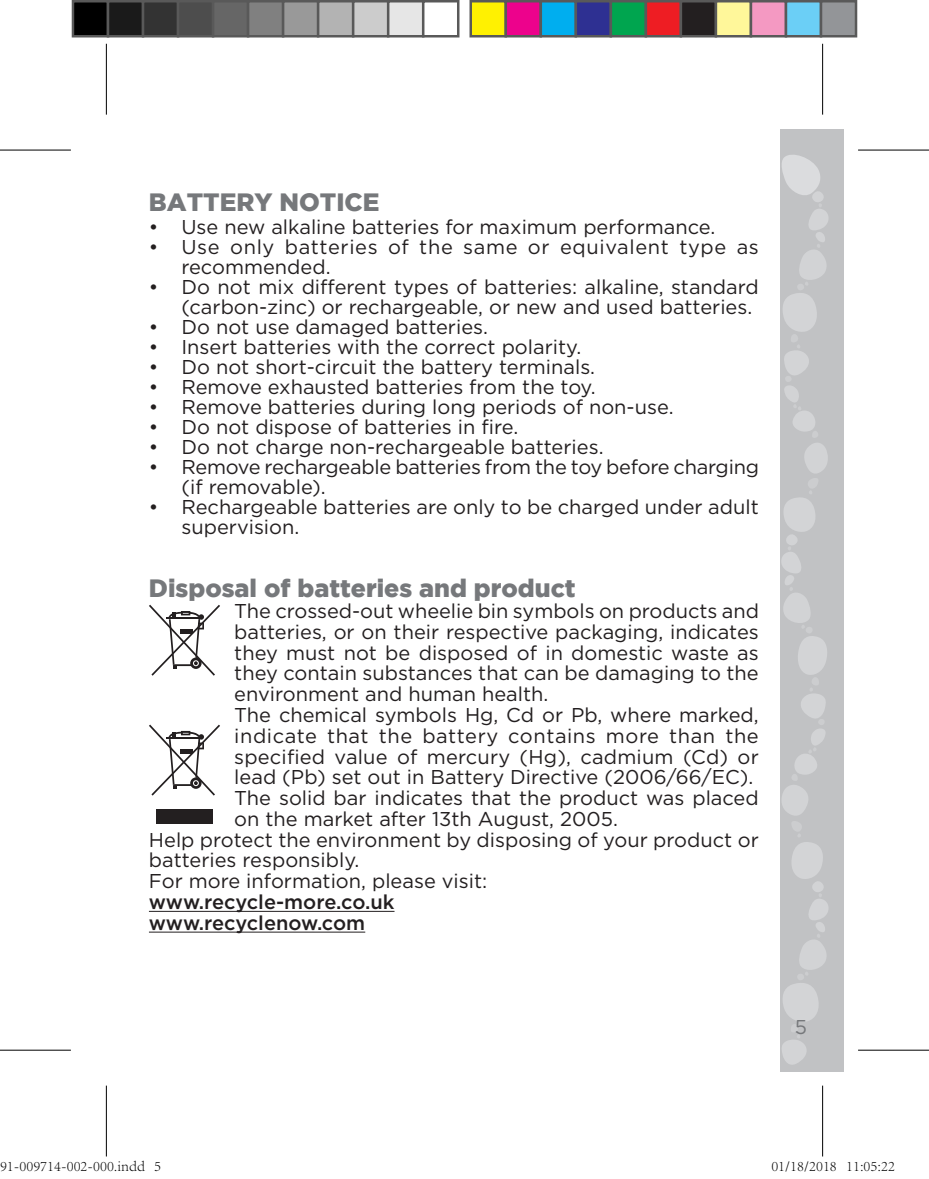
<style>
.page{position:relative;width:929px;height:1179px;background:#fff}
.page>*{position:absolute;margin:0;border:0;box-sizing:border-box;transform-origin:0 0}
.t1{font:900 25px "Gotham";color:#76787b}
.t2{font:20px/20px "Gotham";color:#231f20}
.t3{font:20px "Gotham";color:#231f20}
.t4{font:20px/20px "Gotham";letter-spacing:.035em;color:#231f20}
.t5{font:20px "Gotham";letter-spacing:.03em;color:#231f20}
.t6{font:500 20px/20.8px "Gotham HTF";letter-spacing:-.005em;color:#231f20}
.t7{font:20px "Gotham";color:#76787b}
.t8{font:300 15px "Adobe Song Std";color:#000}
</style>
<div class="page">
<div style="left:780px;top:129px;width:64px;height:942px;background:#c1c2c4"></div>
<svg style="left:781px;top:155px;width:47px;height:910px"></svg>
<hr style="left:149px;top:911px;width:245px;height:1px;background:#231f20">
<hr style="left:149px;top:932px;width:216px;height:1px;background:#231f20">
<svg style="left:149px;top:605px;width:71px;height:71px"></svg>
<div style="left:156px;top:810px;width:57px;height:14px;background:#231f20"></div>
<svg style="left:149px;top:725px;width:71px;height:71px"></svg>
<svg style="left:0;top:149px;width:71px;height:1px"></svg>
<svg style="left:858px;top:149px;width:70px;height:1px"></svg>
<svg style="left:0;top:1049px;width:71px;height:1px"></svg>
<svg style="left:858px;top:1049px;width:70px;height:1px"></svg>
<svg style="left:823px;top:44px;width:1px;height:71px"></svg>
<svg style="left:823px;top:1085px;width:1px;height:71px"></svg>
<hr style="left:0;top:150px;width:71px;height:1px;background:#000">
<hr style="left:857px;top:150px;width:71px;height:1px;background:#000">
<hr style="left:0;top:1050px;width:71px;height:1px;background:#000">
<hr style="left:857px;top:1050px;width:71px;height:1px;background:#000">
<hr style="left:106px;top:44px;width:1px;height:71px;background:#000">
<hr style="left:106px;top:1085px;width:1px;height:71px;background:#000">
<hr style="left:822px;top:44px;width:1px;height:71px;background:#000">
<hr style="left:822px;top:1085px;width:1px;height:71px;background:#000">
<div style="left:73px;top:1px;width:35px;height:35px;background:#000"></div>
<div style="left:72px;top:0;width:37px;height:37px;border:2px solid #595959"></div>
<div style="left:108px;top:1px;width:35px;height:35px;background:#1a1a1a"></div>
<div style="left:107px;top:0;width:37px;height:37px;border:2px solid #595959"></div>
<div style="left:143px;top:1px;width:35px;height:35px;background:#333"></div>
<div style="left:142px;top:0;width:37px;height:37px;border:2px solid #595959"></div>
<div style="left:178px;top:1px;width:35px;height:35px;background:#4d4d4d"></div>
<div style="left:177px;top:0;width:37px;height:37px;border:2px solid #595959"></div>
<div style="left:213px;top:1px;width:35px;height:35px;background:#666"></div>
<div style="left:212px;top:0;width:37px;height:37px;border:2px solid #595959"></div>
<div style="left:248px;top:1px;width:35px;height:35px;background:#808080"></div>
<div style="left:247px;top:0;width:37px;height:37px;border:2px solid #595959"></div>
<div style="left:283px;top:1px;width:35px;height:35px;background:#999"></div>
<div style="left:282px;top:0;width:37px;height:37px;border:2px solid #595959"></div>
<div style="left:318px;top:1px;width:35px;height:35px;background:#b3b3b3"></div>
<div style="left:317px;top:0;width:37px;height:37px;border:2px solid #595959"></div>
<div style="left:353px;top:1px;width:35px;height:35px;background:#ccc"></div>
<div style="left:352px;top:0;width:37px;height:37px;border:2px solid #595959"></div>
<div style="left:388px;top:1px;width:35px;height:35px;background:#e6e6e6"></div>
<div style="left:387px;top:0;width:37px;height:37px;border:2px solid #595959"></div>
<div style="left:422px;top:0;width:37px;height:37px;border:2px solid #595959"></div>
<div style="left:470px;top:1px;width:35px;height:35px;background:#fff101"></div>
<div style="left:469px;top:0;width:38px;height:37px;border:2px solid #595959"></div>
<div style="left:505px;top:1px;width:35px;height:35px;background:#ed028c"></div>
<div style="left:504px;top:0;width:38px;height:37px;border:2px solid #595959"></div>
<div style="left:540px;top:1px;width:35px;height:35px;background:#00aeef"></div>
<div style="left:539px;top:0;width:38px;height:37px;border:2px solid #595959"></div>
<div style="left:575px;top:1px;width:35px;height:35px;background:#2e3092"></div>
<div style="left:574px;top:0;width:38px;height:37px;border:2px solid #595959"></div>
<div style="left:610px;top:1px;width:35px;height:35px;background:#00a54f"></div>
<div style="left:609px;top:0;width:38px;height:37px;border:2px solid #595959"></div>
<div style="left:645px;top:1px;width:35px;height:35px;background:#ee1d23"></div>
<div style="left:644px;top:0;width:38px;height:37px;border:2px solid #595959"></div>
<div style="left:680px;top:1px;width:35px;height:35px;background:#231f20"></div>
<div style="left:679px;top:0;width:38px;height:37px;border:2px solid #595959"></div>
<div style="left:715px;top:1px;width:35px;height:35px;background:#fff79a"></div>
<div style="left:714px;top:0;width:38px;height:37px;border:2px solid #595959"></div>
<div style="left:750px;top:1px;width:35px;height:35px;background:#f499c2"></div>
<div style="left:749px;top:0;width:38px;height:37px;border:2px solid #595959"></div>
<div style="left:785px;top:1px;width:35px;height:35px;background:#6bcff6"></div>
<div style="left:784px;top:0;width:38px;height:37px;border:2px solid #595959"></div>
<div style="left:820px;top:1px;width:35px;height:35px;background:#939598"></div>
<div style="left:819px;top:0;width:38px;height:37px;border:2px solid #595959"></div>
<div style="left:20px;top:1162px;width:5px;height:10px;border:1px solid #fff;border-radius:50%"></div>
<div style="left:20px;top:1162px;width:6px;height:10px;border:1px solid #fff;border-radius:50%"></div>
<div style="left:27px;top:1162px;width:5px;height:10px;border:1px solid #fff;border-radius:50%"></div>
<div style="left:26px;top:1162px;width:7px;height:10px;border:1px solid #fff;border-radius:50%"></div>
<div style="left:68px;top:1162px;width:5px;height:10px;border:1px solid #fff;border-radius:50%"></div>
<div style="left:67px;top:1162px;width:7px;height:10px;border:1px solid #fff;border-radius:50%"></div>
<div style="left:75px;top:1162px;width:5px;height:10px;border:1px solid #fff;border-radius:50%"></div>
<div style="left:74px;top:1162px;width:6px;height:10px;border:1px solid #fff;border-radius:50%"></div>
<div style="left:94px;top:1162px;width:5px;height:10px;border:1px solid #fff;border-radius:50%"></div>
<div style="left:93px;top:1162px;width:7px;height:10px;border:1px solid #fff;border-radius:50%"></div>
<div style="left:101px;top:1162px;width:5px;height:10px;border:1px solid #fff;border-radius:50%"></div>
<div style="left:100px;top:1162px;width:7px;height:10px;border:1px solid #fff;border-radius:50%"></div>
<div style="left:108px;top:1162px;width:5px;height:10px;border:1px solid #fff;border-radius:50%"></div>
<div style="left:107px;top:1162px;width:7px;height:10px;border:1px solid #fff;border-radius:50%"></div>
<div style="left:772px;top:1162px;width:5px;height:10px;border:1px solid #fff;border-radius:50%"></div>
<div style="left:771px;top:1162px;width:7px;height:10px;border:1px solid #fff;border-radius:50%"></div>
<div style="left:816px;top:1162px;width:5px;height:10px;border:1px solid #fff;border-radius:50%"></div>
<div style="left:816px;top:1162px;width:6px;height:10px;border:1px solid #fff;border-radius:50%"></div>
<div style="left:864px;top:1162px;width:5px;height:10px;border:1px solid #fff;border-radius:50%"></div>
<div style="left:863px;top:1162px;width:7px;height:10px;border:1px solid #fff;border-radius:50%"></div>
<p class="t1" style="left:149px;top:187px;width:232px">BATTERY NOTICE</p>
<p class="t2" style="left:149px;top:217px;width:568px">• Use new alkaline batteries for maximum performance.</p>
<p class="t4" style="left:181px;top:237px;width:579px;text-indent:-32px">• Use only batteries of the same or equivalent type as recommended.</p>
<p class="t2" style="left:181px;top:277px;width:578px;text-indent:-32px">• Do not mix different types of batteries: alkaline, standard (carbon-zinc) or rechargeable, or new and used batteries.</p>
<p class="t2" style="left:149px;top:317px;width:340px">• Do not use damaged batteries.</p>
<p class="t2" style="left:149px;top:337px;width:433px">• Insert batteries with the correct polarity.</p>
<p class="t2" style="left:149px;top:357px;width:447px">• Do not short-circuit the battery terminals.</p>
<p class="t2" style="left:149px;top:377px;width:448px">• Remove exhausted batteries from the toy.</p>
<p class="t2" style="left:149px;top:397px;width:526px">• Remove batteries during long periods of non-use.</p>
<p class="t2" style="left:149px;top:417px;width:371px">• Do not dispose of batteries in fire.</p>
<p class="t2" style="left:149px;top:437px;width:456px">• Do not charge non-rechargeable batteries.</p>
<p class="t2" style="left:181px;top:457px;width:579px;text-indent:-32px">• Remove rechargeable batteries from the toy before charging (if removable).</p>
<p class="t2" style="left:181px;top:497px;width:578px;text-indent:-32px">• Rechargeable batteries are only to be charged under adult supervision.</p>
<p class="t1" style="left:149px;top:574px;width:428px">Disposal of batteries and product</p>
<p class="t3" style="left:234px;top:599px;width:526px">The crossed-out wheelie bin symbols on products and</p>
<p class="t3" style="left:234px;top:620px;width:526px">batteries, or on their respective packaging, indicates</p>
<p class="t3" style="left:234px;top:640px;width:526px">they must not be disposed of in domestic waste as</p>
<p class="t3" style="left:234px;top:661px;width:526px">they contain substances that can be damaging to the</p>
<p class="t3" style="left:234px;top:682px;width:315px">environment and human health.</p>
<p class="t3" style="left:234px;top:703px;width:526px">The chemical symbols Hg, Cd or Pb, where marked,</p>
<p class="t5" style="left:234px;top:723px;width:526px">indicate that the battery contains more than the</p>
<p class="t3" style="left:234px;top:744px;width:526px">specified value of mercury (Hg), cadmium (Cd) or</p>
<p class="t3" style="left:234px;top:765px;width:520px">lead (Pb) set out in Battery Directive (2006/66/EC).</p>
<p class="t3" style="left:234px;top:786px;width:526px">The solid bar indicates that the product was placed</p>
<p class="t3" style="left:234px;top:806px;width:385px">on the market after 13th August, 2005.</p>
<p class="t3" style="left:149px;top:827px;width:611px">Help protect the environment by disposing of your product or</p>
<p class="t3" style="left:149px;top:848px;width:212px">batteries responsibly.</p>
<p class="t3" style="left:149px;top:869px;width:340px">For more information, please visit:</p>
<p class="t6" style="left:149px;top:891px;width:247px">www.recycle-more.co.uk www.recyclenow.com</p>
<p class="t7" style="left:794px;top:1016px;width:14px">5</p>
<p class="t8" style="left:0;top:1158px;width:163px">91-009714-002-000.indd 5</p>
<p class="t8" style="left:771px;top:1158px;width:125px">01/18/2018 11:05:22</p>
</div>
